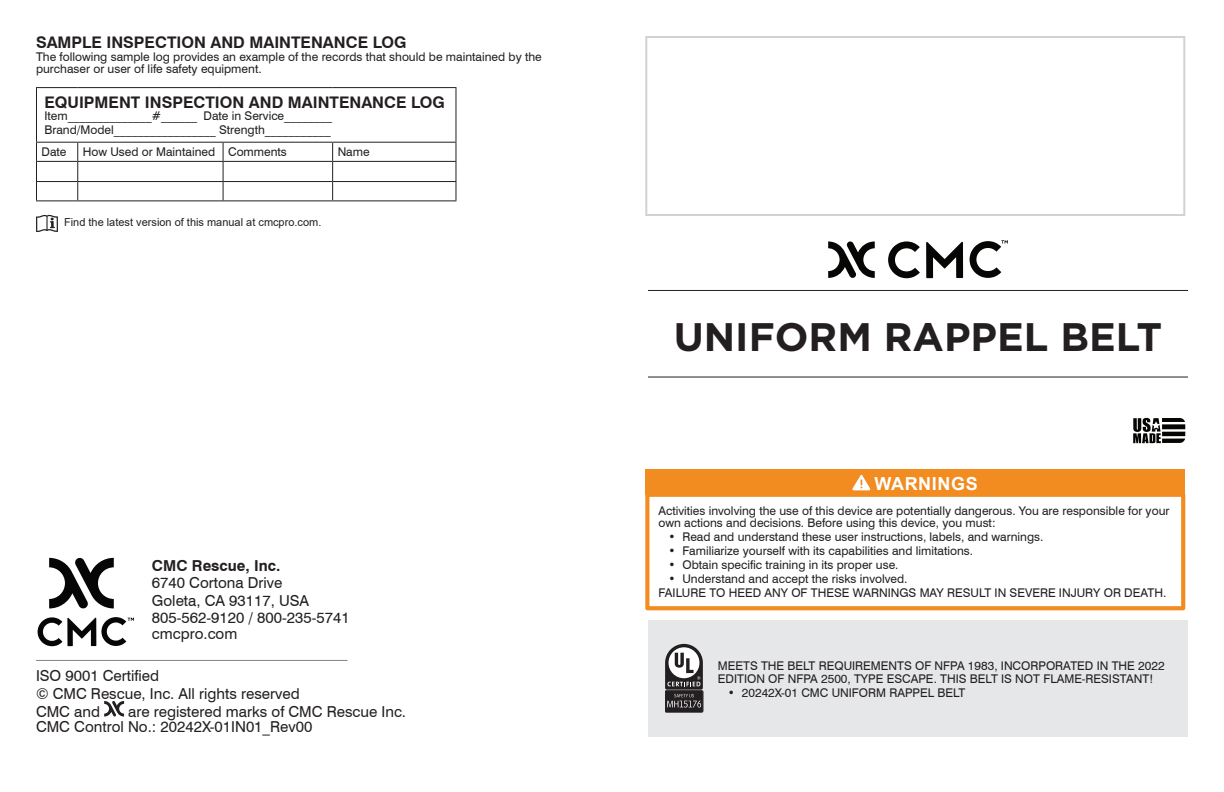
<style>
.page{position:relative;width:1224px;height:792px;background:#fff}
.page>*{position:absolute;margin:0;border:0;box-sizing:border-box;transform-origin:0 0}
.t1{font:700 39.8px "Gotham";color:#231f20}
.t2{font:700 18px "Arial";letter-spacing:.035em;color:#fff}
.t3{font:700 16px "Swiss 721 BT";color:#231f20}
.t4{font:15.2px/17.6px "Swiss 721 BT";color:#231f20}
.t5{font:700 15.2px "Swiss 721 BT";color:#231f20}
.t6{font:12px/12.6px "Swiss 721 BT";color:#231f20}
.t7{font:11px "Arial";color:#231f20}
</style>
<div class="page">
<div style="left:645px;top:36px;width:540px;height:180px;border:2px solid #d1d2d4"></div>
<svg style="left:888px;top:241px;width:32px;height:37px"></svg>
<svg style="left:926px;top:242px;width:37px;height:36px"></svg>
<svg style="left:829px;top:241px;width:46px;height:37px"></svg>
<svg style="left:970px;top:240px;width:37px;height:38px"></svg>
<hr style="left:648px;top:290px;width:540px;height:1px;background:#231f20">
<hr style="left:648px;top:377px;width:540px;height:1px;background:#231f20">
<svg style="left:1133px;top:418px;width:52px;height:25px"></svg>
<svg style="left:104px;top:701px;width:20px;height:16px"></svg>
<svg style="left:49px;top:557px;width:65px;height:52px"></svg>
<svg style="left:38px;top:617px;width:96px;height:29px"></svg>
<hr style="left:36px;top:660px;width:312px;height:1px;background:#7a868c">
<hr style="left:36px;top:87px;width:42px;height:1px;background:#231f20">
<hr style="left:36px;top:88px;width:1px;height:54px;background:#231f20">
<hr style="left:78px;top:87px;width:145px;height:1px;background:#231f20">
<hr style="left:223px;top:87px;width:110px;height:1px;background:#231f20">
<hr style="left:333px;top:87px;width:123px;height:1px;background:#231f20">
<hr style="left:455px;top:88px;width:1px;height:54px;background:#231f20">
<hr style="left:36px;top:142px;width:42px;height:1px;background:#231f20">
<hr style="left:78px;top:142px;width:145px;height:1px;background:#231f20">
<hr style="left:223px;top:142px;width:110px;height:1px;background:#231f20">
<hr style="left:333px;top:142px;width:123px;height:1px;background:#231f20">
<hr style="left:36px;top:161px;width:42px;height:1px;background:#231f20">
<hr style="left:78px;top:161px;width:145px;height:1px;background:#231f20">
<hr style="left:223px;top:161px;width:110px;height:1px;background:#231f20">
<hr style="left:333px;top:161px;width:123px;height:1px;background:#231f20">
<hr style="left:36px;top:181px;width:42px;height:1px;background:#231f20">
<svg style="left:36px;top:143px;width:1px;height:57px"></svg>
<hr style="left:78px;top:181px;width:145px;height:1px;background:#231f20">
<svg style="left:77px;top:143px;width:1px;height:57px"></svg>
<hr style="left:223px;top:181px;width:110px;height:1px;background:#231f20">
<svg style="left:223px;top:143px;width:1px;height:57px"></svg>
<hr style="left:333px;top:181px;width:123px;height:1px;background:#231f20">
<svg style="left:332px;top:143px;width:1px;height:57px"></svg>
<svg style="left:455px;top:143px;width:1px;height:57px"></svg>
<hr style="left:36px;top:200px;width:42px;height:1px;background:#231f20">
<hr style="left:78px;top:200px;width:145px;height:1px;background:#231f20">
<hr style="left:223px;top:200px;width:110px;height:1px;background:#231f20">
<hr style="left:333px;top:200px;width:123px;height:1px;background:#231f20">
<svg style="left:36px;top:215px;width:22px;height:17px"></svg>
<div style="left:645px;top:493px;width:540px;height:117px;border:4px solid #f28b20"></div>
<div style="left:645px;top:470px;width:540px;height:25px;background:#f28b20"></div>
<svg style="left:852px;top:475px;width:18px;height:15px"></svg>
<div style="left:648px;top:621px;width:540px;height:116px;background:#e6e7e9"></div>
<div style="left:665px;top:691px;width:38px;height:21px;background:#231f20"></div>
<div style="left:665px;top:691px;width:38px;height:21px;border:1px solid #231f20"></div>
<svg style="left:665px;top:644px;width:38px;height:64px"></svg>
<h3 class="t3" style="left:36px;top:33px;width:372px">SAMPLE INSPECTION AND MAINTENANCE LOG</h3>
<p class="t6" style="left:36px;top:50px;width:507px">The following sample log provides an example of the records that should be maintained by the purchaser or user of life safety equipment.</p>
<h3 class="t3" style="left:44px;top:92px;width:402px">EQUIPMENT INSPECTION AND MAINTENANCE LOG</h3>
<p class="t6" style="left:44px;top:109px;width:289px;line-height:14px">Item______________#______ Date in Service________<br>Brand/Model_________________ Strength___________</p>
<p class="t6" style="left:42px;top:146px;width:26px">Date</p>
<p class="t6" style="left:83px;top:146px;width:206px">How Used or Maintained Comments</p>
<p class="t6" style="left:338px;top:146px;width:34px">Name</p>
<p class="t7" style="left:64px;top:215px;width:259px">Find the latest version of this manual at cmcpro.com.</p>
<p class="t5" style="left:152px;top:556px;width:130px">CMC Rescue, Inc.</p>
<p class="t4" style="left:152px;top:574px;width:199px">6740 Cortona Drive<br>Goleta, CA 93117, USA<br>805-562-9120 / 800-235-5741</p>
<p class="t4" style="left:152px;top:625px;width:87px">cmcpro.com</p>
<p class="t4" style="left:36px;top:667px;width:265px">ISO 9001 Certified<br>© CMC Rescue, Inc. All rights reserved<br>CMC and</p>
<p class="t4" style="left:36px;top:703px;width:372px;line-height:15.8px;text-indent:92px">are registered marks of CMC Rescue Inc.<br>CMC Control No.: 20242X-01IN01_Rev00</p>
<h1 class="t1" style="left:674px;top:310px;width:490px">UNIFORM RAPPEL BELT</h1>
<h2 class="t2" style="left:874px;top:471px;width:105px">WARNINGS</h2>
<p class="t6" style="left:658px;top:504px;width:513px">Activities involving the use of this device are potentially dangerous. You are responsible for your own actions and decisions. Before using this device, you must:</p>
<p class="t6" style="left:668px;top:531px;width:376px">• Read and understand these user instructions, labels, and warnings.</p>
<p class="t6" style="left:668px;top:545px;width:306px">• Familiarize yourself with its capabilities and limitations.</p>
<p class="t6" style="left:668px;top:559px;width:232px">• Obtain specific training in its proper use.</p>
<p class="t6" style="left:658px;top:572px;width:510px;line-height:14px;text-indent:10px">• Understand and accept the risks involved.<br>FAILURE TO HEED ANY OF THESE WARNINGS MAY RESULT IN SEVERE INJURY OR DEATH.</p>
<p class="t6" style="left:718px;top:660px;width:448px">MEETS THE BELT REQUIREMENTS OF NFPA 1983, INCORPORATED IN THE 2022<br>EDITION OF NFPA 2500, TYPE ESCAPE. THIS BELT IS NOT FLAME-RESISTANT!</p>
<p class="t6" style="left:728px;top:686px;width:239px">• 20242X-01 CMC UNIFORM RAPPEL BELT</p>
</div>
